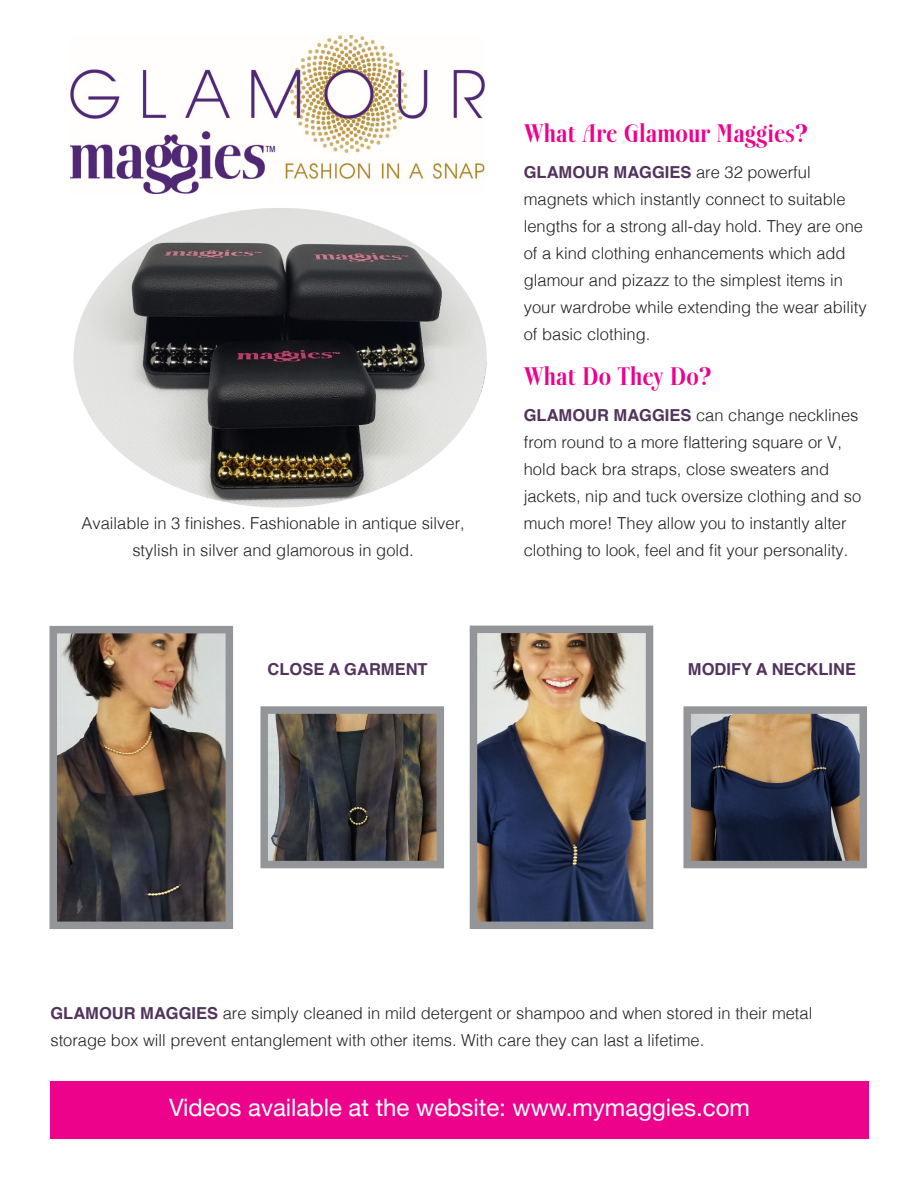
<style>
.page{position:relative;width:918px;height:1188px;background:#fff}
.page>*{position:absolute;margin:0;border:0;box-sizing:border-box;transform-origin:0 0}
.t1{font:700 25.5px "Boberia LL";color:#ed028c}
.t2{font:24px "Helvetica Neue";color:#fff}
.t3{font:300 16.5px/27px "Helvetica";color:#231f20}
.t4{font:700 16.5px "Helvetica";color:#51335c}
.s1{font-weight:700;color:#51335c}
</style>
<div class="page">
<img style="left:479px;top:635px;width:165px;height:285px">
<div style="left:470px;top:626px;width:183px;height:303px;border:8px solid #939598"></div>
<img style="left:692px;top:715px;width:166px;height:144px">
<div style="left:683px;top:706px;width:184px;height:162px;border:8px solid #939598"></div>
<img style="left:269px;top:715px;width:166px;height:144px">
<div style="left:260px;top:706px;width:184px;height:162px;border:8px solid #939598"></div>
<img style="left:74px;top:208px;width:413px;height:300px">
<img style="left:59px;top:635px;width:165px;height:285px">
<div style="left:50px;top:626px;width:183px;height:303px;border:8px solid #939598"></div>
<img style="left:70px;top:35px;width:415px;height:158px">
<div style="left:50px;top:1082px;width:818px;height:57px;background:#ed028c"></div>
<p class="t3" style="left:81px;top:508px;width:385px;text-align:center">Available in 3 finishes. Fashionable in antique silver, stylish in silver and glamorous in gold.</p>
<h1 class="t1" style="left:524px;top:119px;width:286px">What Are Glamour Maggies?</h1>
<p class="t3" style="left:524px;top:157px;width:344px"><span class="s1">GLAMOUR MAGGIES</span> are 32 powerful magnets which instantly connect to suitable lengths for a strong all-day hold. They are one of a kind clothing enhancements which add glamour and pizazz to the simplest items in your wardrobe while extending the wear ability of basic clothing.</p>
<h1 class="t1" style="left:524px;top:362px;width:189px">What Do They Do?</h1>
<p class="t3" style="left:524px;top:400px;width:339px"><span class="s1">GLAMOUR MAGGIES</span> can change necklines from round to a more flattering square or V, hold back bra straps, close sweaters and jackets, nip and tuck oversize clothing and so much more! They allow you to instantly alter clothing to look, feel and fit your personality.</p>
<p class="t4" style="left:268px;top:656px;width:162px">CLOSE A GARMENT</p>
<p class="t4" style="left:688px;top:656px;width:170px">MODIFY A NECKLINE</p>
<p class="t3" style="left:50px;top:999px;width:763px"><span class="s1">GLAMOUR MAGGIES</span> are simply cleaned in mild detergent or shampoo and when stored in their metal storage box will prevent entanglement with other items. With care they can last a lifetime.</p>
<h2 class="t2" style="left:169px;top:1091px;width:582px">Videos available at the website: www.mymaggies.com</h2>
</div>
